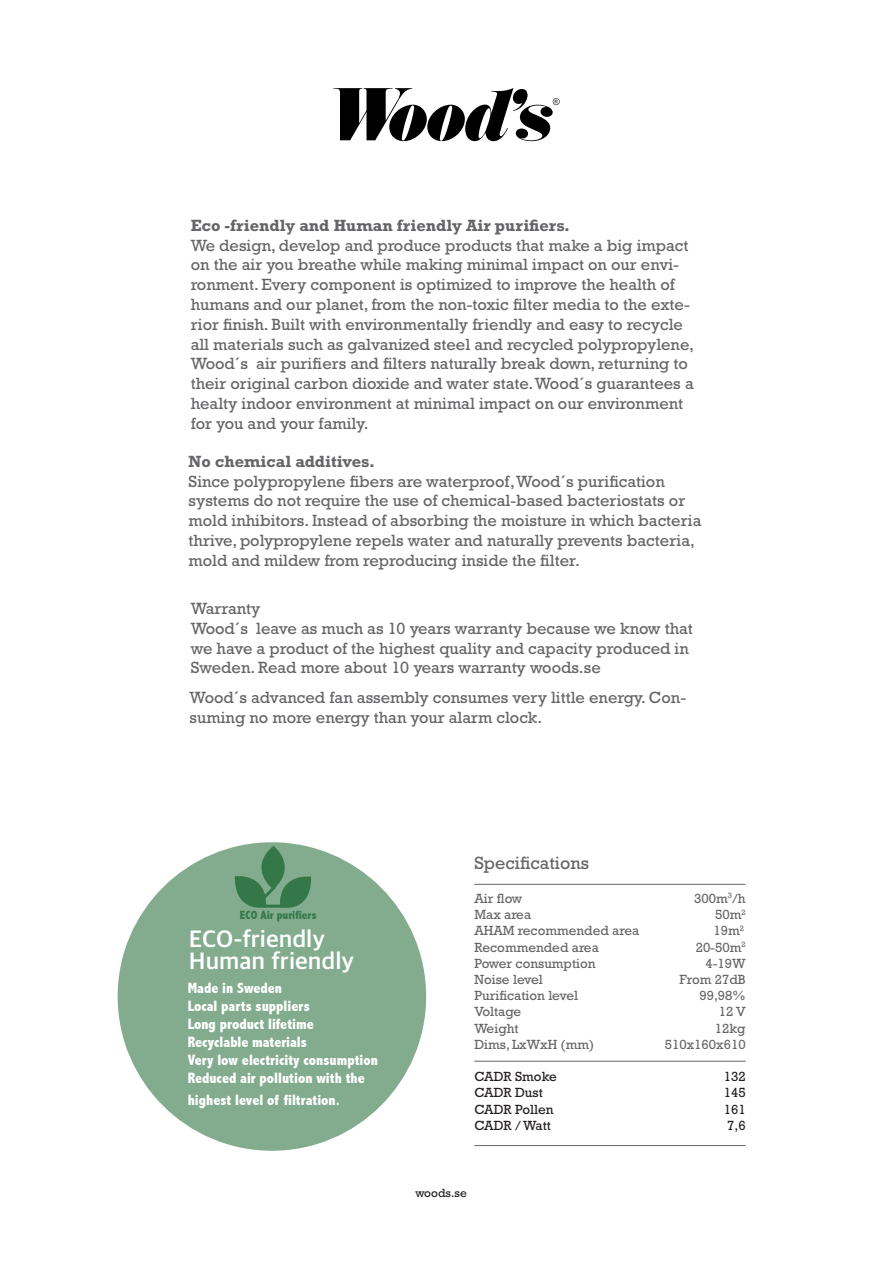
<style>
.page{position:relative;width:893px;height:1263px;background:#fff}
.page>*{position:absolute;margin:0;border:0;box-sizing:border-box;transform-origin:0 0}
.t1{font:700 24px "Apple SD Gothic Neo";color:#fff}
.t2{font:18px "Rockwell Std";color:#656568}
.t3{font:16.5px/19.8px "Rockwell Std";color:#656568}
.t4{font:700 16.5px "Rockwell Std";color:#656568}
.t5{font:800 condensed 15px "Abadi";color:#fff}
.t6{font:13.5px "Rockwell Std";color:#656568}
.t7{font:13.5px "Rockwell Std";color:#231f20}
.t8{font:800 condensed 12px "Abadi";color:#347748}
.t9{font:12px "Rockwell Std";color:#231f20}
</style>
<div class="page">
<hr style="left:474px;top:884px;width:272px;height:1px;background:#656568">
<hr style="left:474px;top:1061px;width:272px;height:1px;background:#656568">
<hr style="left:474px;top:1145px;width:272px;height:1px;background:#656568">
<div style="left:118px;top:842px;width:308px;height:309px;background:#83ac8f;border-radius:50%"></div>
<svg style="left:234px;top:846px;width:78px;height:62px"></svg>
<svg style="left:333px;top:88px;width:227px;height:53px"></svg>
<p class="t4" style="left:191px;top:215px;width:381px">Eco -friendly and Human friendly Air purifiers.</p>
<p class="t3" style="left:191px;top:235px;width:505px">We design, develop and produce products that make a big impact on the air you breathe while making minimal impact on our envi&shy;ronment. Every component is optimized to improve the health of humans and our planet, from the non-toxic filter media to the exte&shy;rior finish. Built with environmentally friendly and easy to recycle all materials such as galvanized steel and recycled polypropylene, Wood´s air purifiers and filters naturally break down, returning to their original carbon dioxide and water state. Wood´s guarantees a healty indoor environment at minimal impact on our environment for you and your family.</p>
<p class="t4" style="left:189px;top:451px;width:188px">No chemical additives.</p>
<p class="t3" style="left:189px;top:471px;width:514px">Since polypropylene fibers are waterproof, Wood´s purification systems do not require the use of chemical-based bacteriostats or mold inhibitors. Instead of absorbing the moisture in which bacteria thrive, polypropylene repels water and naturally prevents bacteria, mold and mildew from reproducing inside the filter.</p>
<p class="t3" style="left:191px;top:598px;width:71px">Warranty</p>
<p class="t3" style="left:191px;top:618px;width:504px">Wood´s leave as much as 10 years warranty because we know that we have a product of the highest quality and capacity produced in<br>Sweden. Read more about 10 years warranty woods.se</p>
<p class="t3" style="left:190px;top:687px;width:498px">Wood´s advanced fan assembly consumes very little energy. Con&shy;suming no more energy than your alarm clock.</p>
<p class="t8" style="left:240px;top:908px;width:78px">ECO Air purifiers</p>
<p class="t1" style="left:189px;top:927px;width:138px">ECO-friendly</p>
<p class="t1" style="left:189px;top:948px;width:167px">Human friendly</p>
<p class="t5" style="left:188px;top:979px;width:96px">Made in Sweden</p>
<p class="t5" style="left:188px;top:997px;width:124px">Local parts suppliers</p>
<p class="t5" style="left:188px;top:1015px;width:127px">Long product lifetime</p>
<p class="t5" style="left:188px;top:1033px;width:121px">Recyclable materials</p>
<p class="t5" style="left:188px;top:1051px;width:192px">Very low electricity consumption</p>
<p class="t5" style="left:188px;top:1069px;width:178px">Reduced air pollution with the</p>
<p class="t5" style="left:188px;top:1091px;width:154px">highest level of filtration.</p>
<p class="t2" style="left:474px;top:853px;width:116px">Specifications</p>
<p class="t6" style="left:474px;top:890px;width:49px">Air flow</p>
<p class="t6" style="left:694px;top:890px;width:53px">300m<sup>3</sup>/h</p>
<p class="t6" style="left:474px;top:907px;width:58px">Max area</p>
<p class="t6" style="left:715px;top:907px;width:32px">50m<sup>2</sup></p>
<p class="t6" style="left:474px;top:923px;width:166px">AHAM recommended area</p>
<p class="t6" style="left:713px;top:923px;width:32px">19m<sup>2</sup></p>
<p class="t6" style="left:474px;top:939px;width:126px">Recommended area</p>
<p class="t6" style="left:696px;top:939px;width:51px">20-50m<sup>2</sup></p>
<p class="t6" style="left:474px;top:955px;width:123px">Power consumption</p>
<p class="t6" style="left:705px;top:955px;width:42px">4-19W</p>
<p class="t6" style="left:474px;top:971px;width:70px">Noise level</p>
<p class="t6" style="left:679px;top:971px;width:68px">From 27dB</p>
<p class="t6" style="left:474px;top:988px;width:105px">Purification level</p>
<p class="t6" style="left:699px;top:988px;width:48px">99,98%</p>
<p class="t6" style="left:474px;top:1004px;width:48px">Voltage</p>
<p class="t6" style="left:719px;top:1004px;width:28px">12 V</p>
<p class="t6" style="left:474px;top:1020px;width:46px">Weight</p>
<p class="t6" style="left:715px;top:1020px;width:32px">12kg</p>
<p class="t6" style="left:474px;top:1036px;width:121px">Dims, LxWxH (mm)</p>
<p class="t6" style="left:665px;top:1036px;width:82px">510x160x610</p>
<p class="t7" style="left:474px;top:1069px;width:84px">CADR Smoke</p>
<p class="t7" style="left:724px;top:1069px;width:23px">132</p>
<p class="t7" style="left:474px;top:1085px;width:70px">CADR Dust</p>
<p class="t7" style="left:724px;top:1085px;width:23px">145</p>
<p class="t7" style="left:474px;top:1101px;width:81px">CADR Pollen</p>
<p class="t7" style="left:724px;top:1101px;width:23px">161</p>
<p class="t7" style="left:474px;top:1117px;width:78px">CADR / Watt</p>
<p class="t7" style="left:727px;top:1117px;width:20px">7,6</p>
<p class="t9" style="left:415px;top:1186px;width:53px">woods.se</p>
</div>
